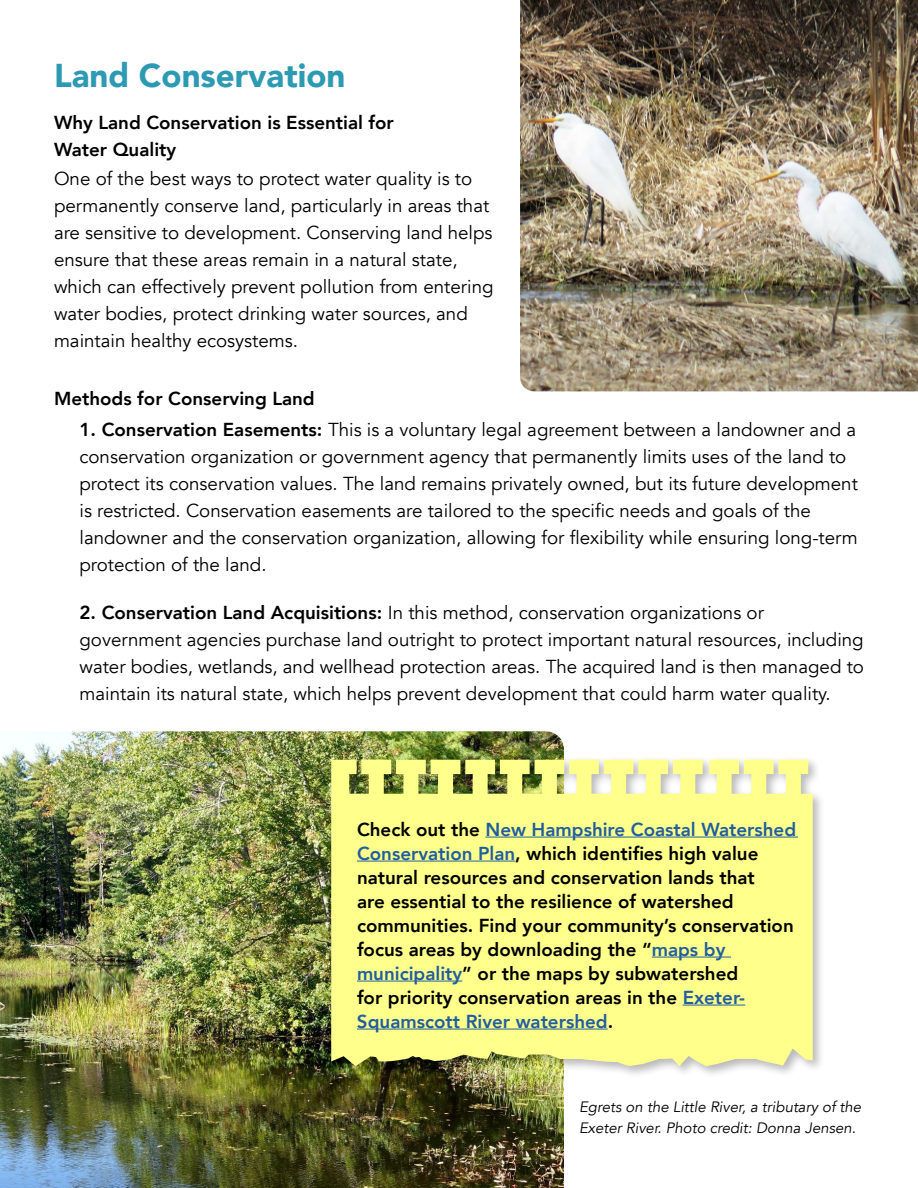
<style>
.page{position:relative;width:918px;height:1188px;background:#fff}
.page>*{position:absolute;margin:0;border:0;box-sizing:border-box;transform-origin:0 0}
.t1{font:900 33px "Avenir";color:#2d9ab3}
.t2{font:18.75px/27px "Avenir";color:#000}
.t3{font:800 18.75px/24px "Avenir";color:#000}
.t4{font:italic 15px/21px "Avenir";color:#000}
.s1{font-weight:800}
.s2{color:#215e9e}
</style>
<div class="page">
<img style="left:520px;top:0;width:398px;height:391px">
<img style="left:0;top:731px;width:564px;height:457px">
<div style="left:327px;top:755px;width:498px;height:323px;background:#000;opacity:.28"></div>
<svg style="left:331px;top:760px;width:482px;height:306px;background:#f8f88b"></svg>
<hr style="left:485px;top:837px;width:313px;height:1px;background:#215e9e">
<hr style="left:357px;top:861px;width:158px;height:1px;background:#215e9e">
<hr style="left:652px;top:957px;width:79px;height:1px;background:#215e9e">
<hr style="left:357px;top:981px;width:105px;height:1px;background:#215e9e">
<hr style="left:683px;top:1005px;width:62px;height:1px;background:#215e9e">
<hr style="left:357px;top:1029px;width:251px;height:1px;background:#215e9e">
<p class="t1" style="left:54px;top:47px;width:293px">Land Conservation</p>
<p class="t3" style="left:54px;top:111px;width:341px">Why Land Conservation is Essential for</p>
<p class="t3" style="left:54px;top:138px;width:124px">Water Quality</p>
<p class="t2" style="left:54px;top:165px;width:441px">One of the best ways to protect water quality is to permanently conserve land, particularly in areas that are sensitive to development. Conserving land helps ensure that these areas remain in a natural state, which can effectively prevent pollution from entering water bodies, protect drinking water sources, and maintain healthy ecosystems.</p>
<p class="t3" style="left:54px;top:386px;width:262px">Methods for Conserving Land</p>
<p class="t2" style="left:80px;top:416px;width:780px"><span class="s1">1. Conservation Easements:</span> This is a voluntary legal agreement between a landowner and a conservation organization or government agency that permanently limits uses of the land to protect its conservation values. The land remains privately owned, but its future development is restricted. Conservation easements are tailored to the specific needs and goals of the landowner and the conservation organization, allowing for flexibility while ensuring long-term protection of the land.</p>
<p class="t2" style="left:80px;top:599px;width:786px"><span class="s1">2. Conservation Land Acquisitions:</span> In this method, conservation organizations or government agencies purchase land outright to protect important natural resources, including water bodies, wetlands, and wellhead protection areas. The acquired land is then managed to maintain its natural state, which helps prevent development that could harm water quality.</p>
<p class="t3" style="left:357px;top:817px;width:441px">Check out the <span class="s2">New Hampshire Coastal Watershed Conservation Plan</span>, which identifies high value natural resources and conservation lands that<br>are essential to the resilience of watershed communities. Find your community’s conservation focus areas by downloading the “<span class="s2">maps by municipality</span>” or the maps by subwatershed<br>for priority conservation areas in the <span class="s2">Exeter-Squamscott River watershed</span>.</p>
<p class="t4" style="left:579px;top:1097px;width:284px">Egrets on the Little River, a tributary of the<br>Exeter River. Photo credit: Donna Jensen.</p>
</div>
